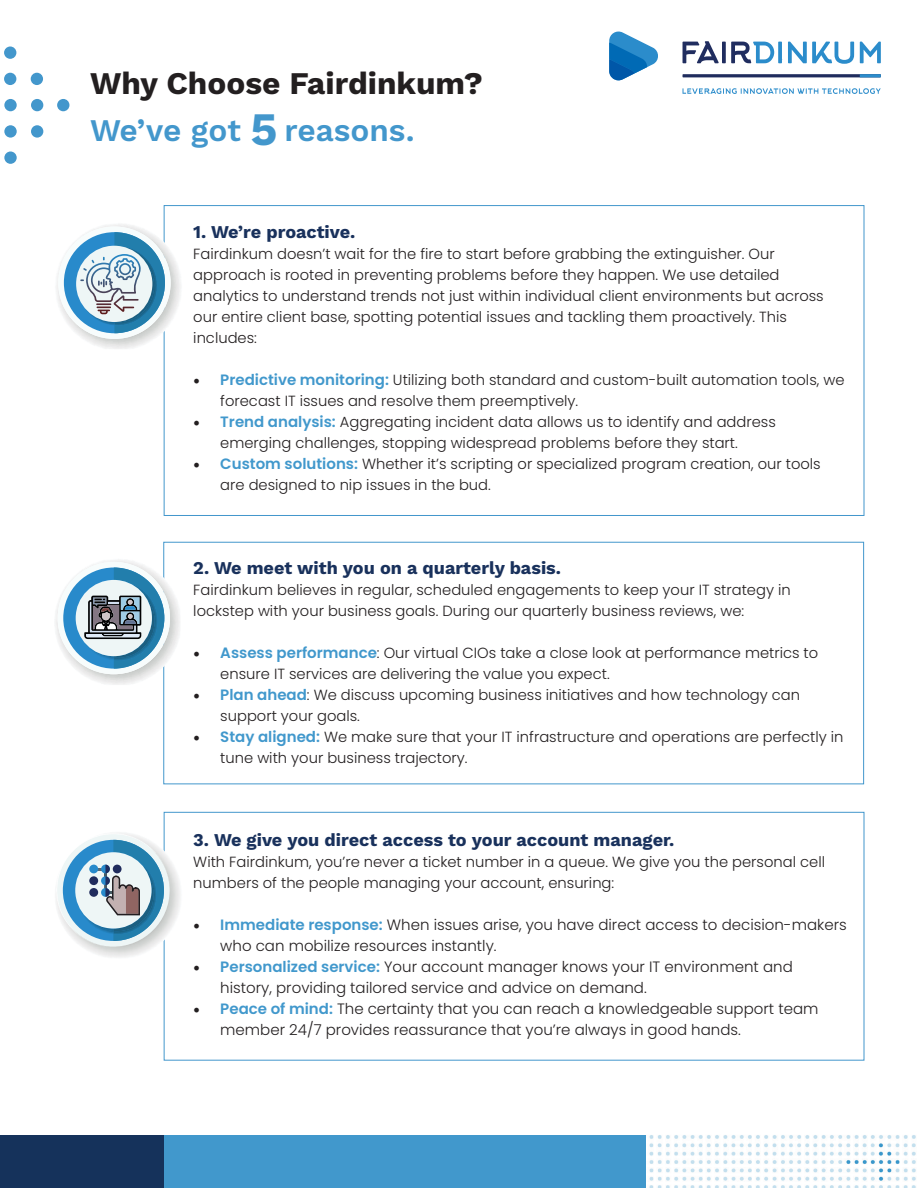
<style>
.page{position:relative;width:918px;height:1188px;background:#fff}
.page>*{position:absolute;margin:0;border:0;box-sizing:border-box;transform-origin:0 0}
.t1{font:700 31.5px "Work Sans";color:#231f20}
.t2{font:600 31.5px "Work Sans";color:#4397cc}
.t3{font:700 18px "Work Sans";color:#19315c}
.t4{font:300 15px/21px "Poppins";color:#231f20}
.t5{font:300 14.7px/21px "Poppins";color:#231f20}
.s1{font-weight:700;font-size:46.5px}
.s2{font-family:"Minion Pro";font-weight:400;font-size:18px}
.s3{font-weight:600;font-size:15px;color:#4198cc}
.s4{font-weight:600;color:#4198cc}
</style>
<div class="page">
<div style="left:0;top:1135px;width:163px;height:53px;background:#15325b"></div>
<div style="left:164px;top:1135px;width:490px;height:53px;background:#4198cc"></div>
<img style="left:647px;top:1135px;width:269px;height:53px">
<svg style="left:683px;top:41px;width:198px;height:23px"></svg>
<hr style="left:683px;top:74px;width:198px;height:3px;background:#1f2c5d">
<svg style="left:860px;top:74px;width:21px;height:3px"></svg>
<svg style="left:683px;top:88px;width:198px;height:6px"></svg>
<svg style="left:609px;top:31px;width:49px;height:50px"></svg>
<div style="left:4px;top:47px;width:12px;height:12px;background:#4397cc;border-radius:50%"></div>
<div style="left:4px;top:73px;width:12px;height:12px;background:#4397cc;border-radius:50%"></div>
<div style="left:31px;top:73px;width:12px;height:12px;background:#4397cc;border-radius:50%"></div>
<div style="left:4px;top:99px;width:13px;height:12px;background:#4397cc;border-radius:50%"></div>
<div style="left:31px;top:99px;width:12px;height:12px;background:#4397cc;border-radius:50%"></div>
<div style="left:57px;top:99px;width:12px;height:12px;background:#4397cc;border-radius:50%"></div>
<svg style="left:4px;top:125px;width:13px;height:13px"></svg>
<div style="left:31px;top:125px;width:12px;height:13px;background:#4397cc;border-radius:50%"></div>
<div style="left:4px;top:152px;width:13px;height:12px;background:#4397cc;border-radius:50%"></div>
<div style="left:163px;top:542px;width:701px;height:242px;border:1px solid #4397cc"></div>
<div style="left:164px;top:812px;width:700px;height:249px;border:1px solid #4397cc"></div>
<img style="left:56px;top:223px;width:125px;height:126px">
<div style="left:58px;top:227px;width:113px;height:112px;background:#f7fcfc;border-radius:50%"></div>
<div style="left:64px;top:232px;width:101px;height:101px;background:#288acb;border-radius:50%"></div>
<svg style="left:76px;top:246px;width:76px;height:76px"></svg>
<svg style="left:81px;top:232px;width:84px;height:101px"></svg>
<img style="left:55px;top:558px;width:125px;height:127px">
<div style="left:58px;top:562px;width:112px;height:112px;background:#f7fcfc;border-radius:50%"></div>
<div style="left:63px;top:568px;width:101px;height:101px;background:#288acb;border-radius:50%"></div>
<div style="left:76px;top:580px;width:76px;height:76px;background:#eef6f6;border-radius:50%"></div>
<svg style="left:84px;top:568px;width:80px;height:101px"></svg>
<div style="left:57px;top:834px;width:113px;height:113px;background:#eef6f6;border-radius:50%"></div>
<div style="left:63px;top:840px;width:101px;height:101px;background:#288acb;border-radius:50%"></div>
<img style="left:80px;top:916px;width:15px;height:18px">
<div style="left:75px;top:852px;width:77px;height:77px;background:#eef6f6;border-radius:50%"></div>
<div style="left:89px;top:876px;width:9px;height:9px;background:#202c5d;border-radius:50%"></div>
<div style="left:89px;top:888px;width:9px;height:9px;background:#202c5d;border-radius:50%"></div>
<div style="left:89px;top:865px;width:9px;height:8px;background:#288acb;border-radius:50%"></div>
<svg style="left:95px;top:840px;width:69px;height:101px"></svg>
<p class="t1" style="left:90px;top:65px;width:394px">Why Choose Fairdinkum?</p>
<p class="t2" style="left:90px;top:112px;width:326px">We’ve got <span class="s1">5</span> reasons.</p>
<p class="t3" style="left:193px;top:222px;width:164px">1. We’re proactive.</p>
<p class="t5" style="left:193px;top:244px;width:632px">Fairdinkum doesn’t wait for the fire to start before grabbing the extinguisher. Our approach is rooted in preventing problems before they happen. We use detailed analytics to understand trends not just within individual client environments but across our entire client base, spotting potential issues and tackling them proactively. This includes:</p>
<p class="t5" style="left:220px;top:370px;width:626px;text-indent:-27px"><span class="s2">•</span> <span class="s3">Predictive monitoring:</span> Utilizing both standard and custom-built automation tools, we forecast IT issues and resolve them preemptively.</p>
<p class="t5" style="left:220px;top:412px;width:557px;text-indent:-27px"><span class="s2">•</span> <span class="s3">Trend analysis:</span> Aggregating incident data allows us to identify and address emerging challenges, stopping widespread problems before they start.</p>
<p class="t5" style="left:220px;top:454px;width:602px;text-indent:-27px"><span class="s2">•</span> <span class="s3">Custom solutions:</span> Whether it’s scripting or specialized program creation, our tools are designed to nip issues in the bud.</p>
<p class="t3" style="left:193px;top:558px;width:369px">2. We meet with you on a quarterly basis.</p>
<p class="t5" style="left:193px;top:580px;width:599px">Fairdinkum believes in regular, scheduled engagements to keep your IT strategy in lockstep with your business goals. During our quarterly business reviews, we:</p>
<p class="t5" style="left:220px;top:643px;width:599px;text-indent:-27px"><span class="s2">•</span> <span class="s3">Assess performance</span>: Our virtual CIOs take a close look at performance metrics to ensure IT services are delivering the value you expect.</p>
<p class="t5" style="left:220px;top:685px;width:581px;text-indent:-27px"><span class="s2">•</span> <span class="s3">Plan ahead</span>: We discuss upcoming business initiatives and how technology can support your goals.</p>
<p class="t5" style="left:220px;top:727px;width:625px;text-indent:-27px"><span class="s2">•</span> <span class="s3">Stay aligned:</span> We make sure that your IT infrastructure and operations are perfectly in tune with your business trajectory.</p>
<p class="t3" style="left:193px;top:829px;width:483px">3. We give you direct access to your account manager.</p>
<p class="t5" style="left:193px;top:851px;width:633px">With Fairdinkum, you’re never a ticket number in a queue. We give you the personal cell numbers of the people managing your account, ensuring:</p>
<p class="t4" style="left:220px;top:914px;width:628px;text-indent:-27px"><span class="s2">•</span> <span class="s4">Immediate response:</span> When issues arise, you have direct access to decision-makers who can mobilize resources instantly.</p>
<p class="t4" style="left:220px;top:956px;width:574px;text-indent:-27px"><span class="s2">•</span> <span class="s4">Personalized service:</span> Your account manager knows your IT environment and history, providing tailored service and advice on demand.</p>
<p class="t4" style="left:220px;top:998px;width:600px;text-indent:-27px"><span class="s2">•</span> <span class="s4">Peace of mind:</span> The certainty that you can reach a knowledgeable support team member 24/7 provides reassurance that you’re always in good hands.</p>
</div>
